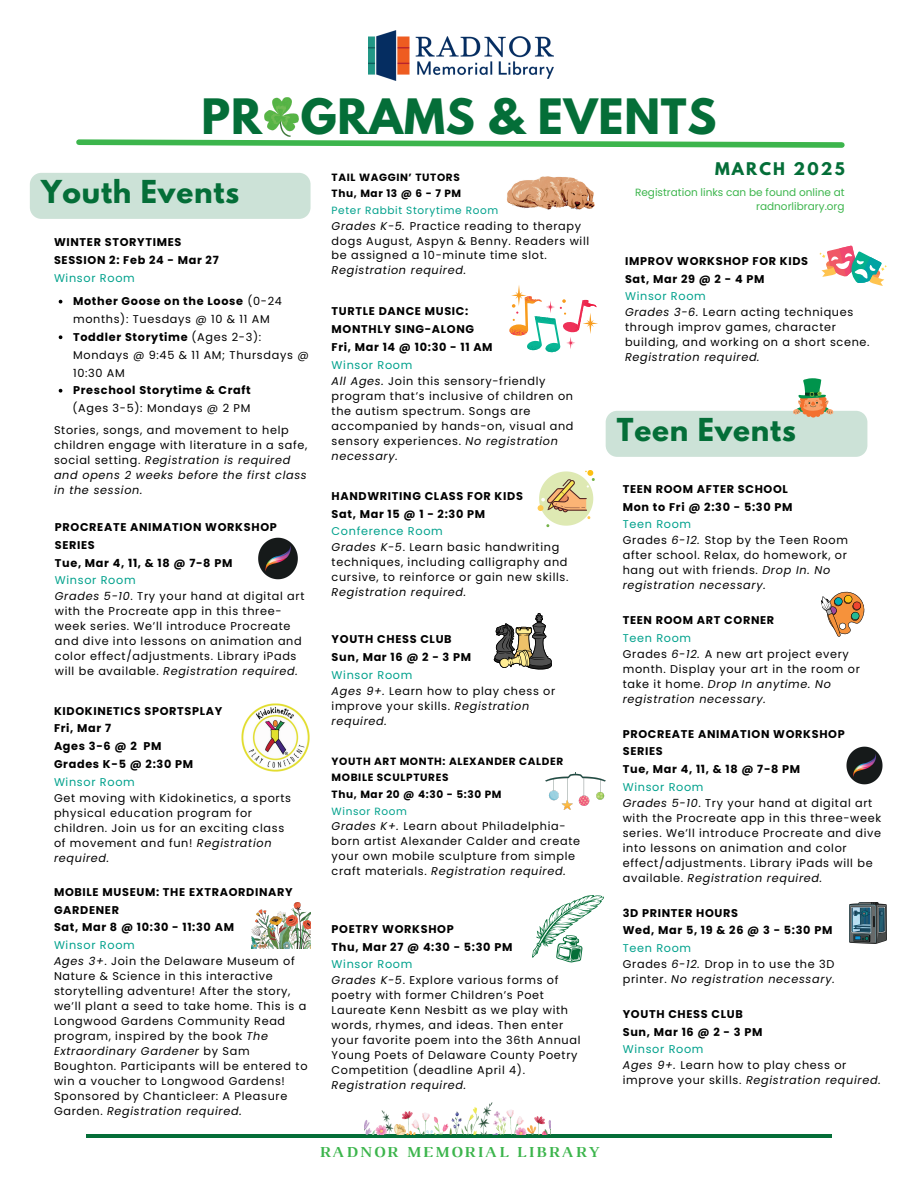
<style>
.page{position:relative;width:918px;height:1188px;background:#fff}
.page>*{position:absolute;margin:0;border:0;box-sizing:border-box;transform-origin:0 0}
.t1{font:700 43.2px "League Spartan";letter-spacing:.02em;color:#046e38}
.t2{font:700 28.05px "League Spartan";letter-spacing:.03em;color:#046e38}
.t3{font:700 15.6px "Luthier";letter-spacing:.13em;color:#3cb54c}
.t4{font:700 15.45px "League Spartan";letter-spacing:.14em;color:#046e38}
.t5{font:11.25px/15px "Poppins";letter-spacing:.06em;color:#000}
.t6{font:700 11.25px/17.9px "Poppins";letter-spacing:.06em;color:#000}
.t7{font:11.25px "Poppins";letter-spacing:.06em;color:#00a18c}
.t8{font:700 10.5px/16.6px "Poppins";letter-spacing:.06em;color:#000}
.t9{font:10.5px/14px "Poppins";color:#3cb54c;text-align:right}
.t10{font:10.5px "Poppins";letter-spacing:.06em;color:#00a18c}
.s1{font-weight:700}
.s2{font-style:italic}
</style>
<div class="page">
<hr style="left:86px;top:1134px;width:746px;height:4px;background:#046e38">
<svg style="left:76px;top:139px;width:769px;height:9px"></svg>
<img style="left:369px;top:31px;width:184px;height:49px">
<svg style="left:821px;top:591px;width:44px;height:46px"></svg>
<img style="left:264px;top:97px;width:35px;height:40px">
<img style="left:365px;top:1103px;width:185px;height:31px">
<svg style="left:819px;top:246px;width:68px;height:40px"></svg>
<img style="left:258px;top:538px;width:40px;height:41px">
<img style="left:241px;top:703px;width:69px;height:69px">
<img style="left:251px;top:903px;width:60px;height:46px">
<svg style="left:532px;top:895px;width:72px;height:68px"></svg>
<svg style="left:493px;top:613px;width:59px;height:57px"></svg>
<svg style="left:606px;top:378px;width:261px;height:79px"></svg>
<img style="left:846px;top:747px;width:37px;height:38px">
<img style="left:850px;top:903px;width:37px;height:40px">
<img style="left:546px;top:772px;width:59px;height:37px">
<svg style="left:509px;top:285px;width:89px;height:67px"></svg>
<img style="left:506px;top:176px;width:88px;height:33px">
<svg style="left:538px;top:470px;width:57px;height:57px"></svg>
<svg style="left:59px;top:300px;width:3px;height:4px"></svg>
<svg style="left:59px;top:335px;width:3px;height:4px"></svg>
<svg style="left:59px;top:389px;width:3px;height:4px"></svg>
<div style="left:30px;top:173px;width:281px;height:46px;background:#cce2d7"></div>
<p class="t1" style="left:201px;top:95px;width:517px">PR GRAMS &amp; EVENTS</p>
<p class="t2" style="left:41px;top:178px;width:200px">Youth Events</p>
<p class="t6" style="left:54px;top:233px;width:129px">WINTER STORYTIMES</p>
<p class="t6" style="left:54px;top:251px;width:166px">SESSION 2: Feb 24 - Mar 27</p>
<p class="t7" style="left:54px;top:270px;width:82px">Winsor Room</p>
<p class="t5" style="left:73px;top:293px;width:210px;line-height:17.9px"><span class="s1">Mother Goose on the Loose</span> (0-24 months): Tuesdays @ 10 &amp; 11 AM</p>
<p class="t5" style="left:73px;top:328px;width:237px;line-height:17.9px"><span class="s1">Toddler Storytime</span> (Ages 2-3):<br>Mondays @ 9:45 &amp; 11 AM; Thursdays @<br>10:30 AM</p>
<h2 class="t6" style="left:73px;top:382px;width:179px">Preschool Storytime &amp; Craft</h2>
<p class="t5" style="left:72px;top:401px;width:179px">(Ages 3-5): Mondays @ 2 PM</p>
<p class="t5" style="left:54px;top:422px;width:255px">Stories, songs, and movement to help children engage with literature in a safe, social setting. <span class="s2">Registration is required and opens 2 weeks before the first class in the session.</span></p>
<p class="t6" style="left:55px;top:518px;width:224px">PROCREATE ANIMATION WORKSHOP<br>SERIES</p>
<p class="t6" style="left:55px;top:554px;width:179px">Tue, Mar 4, 11, &amp; 18 @ 7-8 PM</p>
<p class="t7" style="left:55px;top:573px;width:82px">Winsor Room</p>
<p class="t5" style="left:55px;top:589px;width:251px"><span class="s2">Grades 5-10</span>. Try your hand at digital art with the Procreate app in this three&shy;week series. We’ll introduce Procreate and dive into lessons on animation and color effect/adjustments. Library iPads will be available. <span class="s2">Registration required.</span></p>
<p class="t6" style="left:54px;top:702px;width:170px">KIDOKINETICS SPORTSPLAY</p>
<p class="t6" style="left:54px;top:720px;width:59px">Fri, Mar 7</p>
<p class="t6" style="left:54px;top:737px;width:109px">Ages 3-6 @ 2 PM</p>
<p class="t6" style="left:54px;top:755px;width:141px">Grades K-5 @ 2:30 PM</p>
<p class="t7" style="left:54px;top:774px;width:82px">Winsor Room</p>
<p class="t5" style="left:54px;top:790px;width:239px">Get moving with Kidokinetics, a sports physical education program for children. Join us for an exciting class of movement and fun! <span class="s2">Registration required.</span></p>
<p class="t6" style="left:54px;top:883px;width:240px">MOBILE MUSEUM: THE EXTRAORDINARY<br>GARDENER</p>
<p class="t6" style="left:54px;top:919px;width:182px">Sat, Mar 8 @ 10:30 - 11:30 AM</p>
<p class="t7" style="left:54px;top:937px;width:82px">Winsor Room</p>
<p class="t5" style="left:54px;top:954px;width:255px"><span class="s2">Ages 3+</span>. Join the Delaware Museum of Nature &amp; Science in this interactive storytelling adventure! After the story, we’ll plant a seed to take home. This is a Longwood Gardens Community Read program, inspired by the book <span class="s2">The Extraordinary Gardener</span> by Sam Boughton. Participants will be entered to win a voucher to Longwood Gardens!<br>Sponsored by Chanticleer: A Pleasure Garden. <span class="s2">Registration required.</span></p>
<p class="t8" style="left:332px;top:169px;width:130px">TAIL WAGGIN’ TUTORS</p>
<p class="t8" style="left:332px;top:185px;width:131px">Thu, Mar 13 @ 6 - 7 PM</p>
<p class="t10" style="left:332px;top:203px;width:168px">Peter Rabbit Storytime Room</p>
<p class="t5" style="left:332px;top:218px;width:259px"><span class="s2">Grades K-5.</span> Practice reading to therapy dogs August, Aspyn &amp; Benny. Readers will be assigned a 10-minute time slot.<br><span class="s2">Registration required.</span></p>
<p class="t6" style="left:332px;top:302px;width:138px">TURTLE DANCE MUSIC:</p>
<p class="t6" style="left:332px;top:320px;width:144px">MONTHLY SING-ALONG</p>
<p class="t6" style="left:332px;top:338px;width:163px">Fri, Mar 14 @ 10:30 - 11 AM</p>
<p class="t7" style="left:332px;top:357px;width:82px">Winsor Room</p>
<p class="t5" style="left:332px;top:373px;width:243px"><span class="s2">All Ages.</span> Join this sensory-friendly program that’s inclusive of children on the autism spectrum. Songs are accompanied by hands-on, visual and sensory experiences. <span class="s2">No registration necessary.</span></p>
<p class="t6" style="left:332px;top:487px;width:193px">HANDWRITING CLASS FOR KIDS</p>
<p class="t6" style="left:332px;top:505px;width:155px">Sat, Mar 15 @ 1 - 2:30 PM</p>
<p class="t7" style="left:332px;top:524px;width:113px">Conference Room</p>
<p class="t5" style="left:332px;top:540px;width:238px"><span class="s2">Grades K-5</span>. Learn basic handwriting techniques, including calligraphy and cursive, to reinforce or gain new skills.<br><span class="s2">Registration required.</span></p>
<p class="t6" style="left:332px;top:631px;width:122px">YOUTH CHESS CLUB</p>
<p class="t6" style="left:332px;top:648px;width:141px">Sun, Mar 16 @ 2 - 3 PM</p>
<p class="t7" style="left:332px;top:667px;width:82px">Winsor Room</p>
<p class="t5" style="left:332px;top:684px;width:225px"><span class="s2">Ages 9+.</span> Learn how to play chess or improve your skills. <span class="s2">Registration required.</span></p>
<p class="t8" style="left:332px;top:753px;width:233px">YOUTH ART MONTH: ALEXANDER CALDER<br>MOBILE SCULPTURES</p>
<p class="t8" style="left:332px;top:786px;width:171px">Thu, Mar 20 @ 4:30 - 5:30 PM</p>
<p class="t10" style="left:332px;top:804px;width:77px">Winsor Room</p>
<p class="t5" style="left:332px;top:819px;width:250px"><span class="s2">Grades K+.</span> Learn about Philadelphia&shy;born artist Alexander Calder and create your own mobile sculpture from simple craft materials. <span class="s2">Registration required.</span></p>
<p class="t6" style="left:332px;top:920px;width:124px">POETRY WORKSHOP</p>
<p class="t6" style="left:332px;top:938px;width:182px">Thu, Mar 27 @ 4:30 - 5:30 PM</p>
<p class="t7" style="left:332px;top:957px;width:82px">Winsor Room</p>
<p class="t5" style="left:332px;top:973px;width:250px"><span class="s2">Grades K-5</span>. Explore various forms of poetry with former Children’s Poet Laureate Kenn Nesbitt as we play with words, rhymes, and ideas. Then enter your favorite poem into the 36th Annual Young Poets of Delaware County Poetry Competition (deadline April 4).<br><span class="s2">Registration required.</span></p>
<p class="t3" style="left:319px;top:1146px;width:281px">RADNOR MEMORIAL LIBRARY</p>
<p class="t4" style="left:715px;top:161px;width:131px">MARCH 2025</p>
<p class="t9" style="left:635px;top:185px;width:211px">Registration links can be found online at radnorlibrary.org</p>
<p class="t6" style="left:625px;top:252px;width:185px">IMPROV WORKSHOP FOR KIDS</p>
<p class="t6" style="left:625px;top:270px;width:141px">Sat, Mar 29 @ 2 - 4 PM</p>
<p class="t7" style="left:625px;top:289px;width:82px">Winsor Room</p>
<p class="t5" style="left:625px;top:305px;width:246px"><span class="s2">Grades 3-6.</span> Learn acting techniques through improv games, character building, and working on a short scene.<br><span class="s2">Registration required.</span></p>
<p class="t2" style="left:617px;top:416px;width:181px">Teen Events</p>
<h1 class="t6" style="left:623px;top:480px;width:167px">TEEN ROOM AFTER SCHOOL</h1>
<p class="t6" style="left:623px;top:498px;width:171px">Mon to Fri @ 2:30 - 5:30 PM</p>
<p class="t7" style="left:623px;top:517px;width:70px">Teen Room</p>
<h3 class="t5" style="left:623px;top:533px;width:227px">Grades <span class="s2">6-12.</span> Stop by the Teen Room after school. Relax, do homework, or hang out with friends. <span class="s2">Drop In. No registration necessary.</span></h3>
<p class="t6" style="left:623px;top:611px;width:153px">TEEN ROOM ART CORNER</p>
<p class="t7" style="left:623px;top:630px;width:70px">Teen Room</p>
<p class="t5" style="left:623px;top:646px;width:239px">Grades <span class="s2">6-12.</span> A new art project every month. Display your art in the room or take it home. <span class="s2">Drop In anytime. No registration necessary.</span></p>
<p class="t6" style="left:623px;top:725px;width:224px">PROCREATE ANIMATION WORKSHOP<br>SERIES</p>
<p class="t6" style="left:623px;top:760px;width:179px">Tue, Mar 4, 11, &amp; 18 @ 7-8 PM</p>
<h2 class="t7" style="left:623px;top:779px;width:82px">Winsor Room</h2>
<p class="t5" style="left:623px;top:795px;width:260px"><span class="s2">Grades 5-10</span>. Try your hand at digital art with the Procreate app in this three-week series. We’ll introduce Procreate and dive into lessons on animation and color effect/adjustments. Library iPads will be available. <span class="s2">Registration required.</span></p>
<p class="t6" style="left:623px;top:904px;width:117px">3D PRINTER HOURS</p>
<p class="t6" style="left:623px;top:922px;width:211px">Wed, Mar 5, 19 &amp; 26 @ 3 - 5:30 PM</p>
<p class="t7" style="left:623px;top:940px;width:70px">Teen Room</p>
<p class="t5" style="left:623px;top:957px;width:213px">Grades <span class="s2">6-12.</span> Drop in to use the 3D printer. <span class="s2">No registration necessary.</span></p>
<p class="t6" style="left:623px;top:1005px;width:122px">YOUTH CHESS CLUB</p>
<p class="t6" style="left:623px;top:1023px;width:141px">Sun, Mar 16 @ 2 - 3 PM</p>
<p class="t7" style="left:623px;top:1042px;width:82px">Winsor Room</p>
<p class="t5" style="left:623px;top:1058px;width:259px"><span class="s2">Ages 9+.</span> Learn how to play chess or improve your skills. <span class="s2">Registration required.</span></p>
</div>
